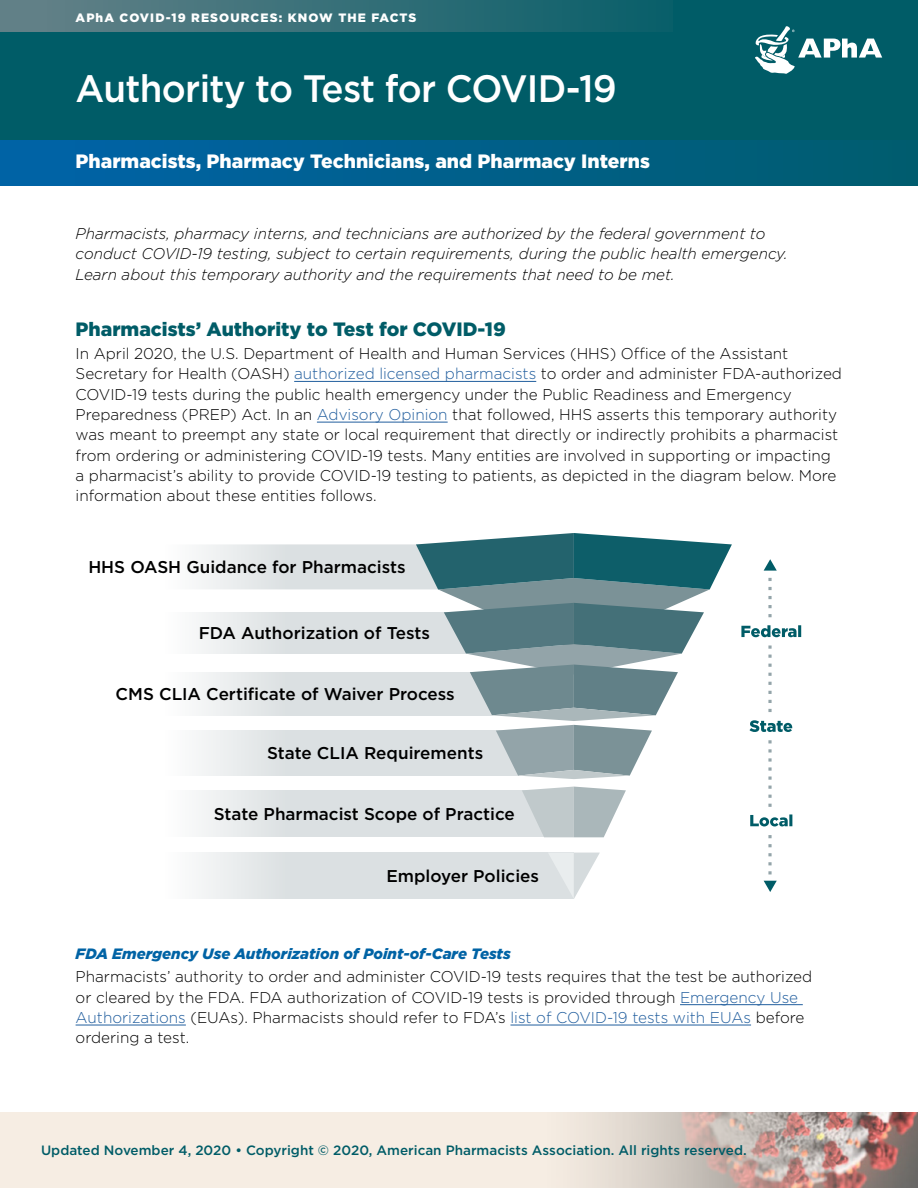
<style>
.page{position:relative;width:918px;height:1188px;background:#fff}
.page>*{position:absolute;margin:0;border:0;box-sizing:border-box;transform-origin:0 0}
.t1{font:500 38.1px "Gotham";letter-spacing:-.02em;color:#fff;scale:.96 1}
.t2{font:900 19.35px "Gotham";color:#fff}
.t3{font:900 19.35px "Gotham";color:#005c67}
.t4{font:500 17.1px "Gotham";color:#000}
.t5{font:300 15.6px/20.4px "Gotham";color:#000}
.t6{font:italic 300 15.6px/20.4px "Gotham";color:#000}
.t7{font:italic 900 15px "Gotham";color:#0063a5}
.t8{font:500 13.5px "Gotham";color:#005c67}
.t9{font:900 12.15px "Gotham";letter-spacing:.09em;color:#fff}
.s1{color:#215e9e}
</style>
<div class="page">
<div style="left:0;top:1112px;width:918px;height:76px;background:#f6ede3"></div>
<img style="left:592px;top:1112px;width:326px;height:76px">
<div style="left:0;top:0;width:918px;height:185px;background:#005c67"></div>
<div style="left:0;top:0;width:673px;height:31px;background:linear-gradient(to right,#668288,#085f69)"></div>
<svg style="left:755px;top:26px;width:127px;height:48px"></svg>
<div style="left:0;top:140px;width:918px;height:45px;background:linear-gradient(to right,#0063a9,#005c6e)"></div>
<hr style="left:294px;top:381px;width:242px;height:1px;background:#215e9e">
<hr style="left:317px;top:422px;width:131px;height:1px;background:#215e9e">
<div style="left:139px;top:790px;width:407px;height:47px;background:linear-gradient(to right,#f5f6f6,#cfd6d9)"></div>
<div style="left:139px;top:853px;width:435px;height:46px;background:linear-gradient(to right,#f3f5f5,#cfd6d9)"></div>
<svg style="left:522px;top:787px;width:104px;height:50px"></svg>
<svg style="left:199px;top:533px;width:533px;height:246px"></svg>
<svg style="left:548px;top:853px;width:52px;height:46px"></svg>
<svg style="left:764px;top:559px;width:13px;height:12px"></svg>
<svg style="left:764px;top:881px;width:13px;height:11px"></svg>
<svg style="left:741px;top:625px;width:60px;height:12px"></svg>
<svg style="left:750px;top:720px;width:42px;height:12px"></svg>
<svg style="left:750px;top:814px;width:42px;height:12px"></svg>
<svg style="left:768px;top:578px;width:4px;height:3px"></svg>
<svg style="left:768px;top:587px;width:4px;height:3px"></svg>
<svg style="left:768px;top:596px;width:4px;height:3px"></svg>
<svg style="left:768px;top:605px;width:4px;height:3px"></svg>
<svg style="left:768px;top:614px;width:4px;height:3px"></svg>
<svg style="left:768px;top:645px;width:4px;height:4px"></svg>
<svg style="left:768px;top:655px;width:4px;height:3px"></svg>
<svg style="left:768px;top:664px;width:4px;height:3px"></svg>
<svg style="left:768px;top:673px;width:4px;height:3px"></svg>
<svg style="left:768px;top:682px;width:4px;height:3px"></svg>
<svg style="left:768px;top:691px;width:4px;height:3px"></svg>
<svg style="left:768px;top:700px;width:4px;height:3px"></svg>
<svg style="left:768px;top:709px;width:4px;height:3px"></svg>
<svg style="left:768px;top:740px;width:4px;height:3px"></svg>
<svg style="left:768px;top:749px;width:4px;height:31px"></svg>
<svg style="left:768px;top:786px;width:4px;height:3px"></svg>
<svg style="left:768px;top:795px;width:4px;height:3px"></svg>
<svg style="left:768px;top:804px;width:4px;height:3px"></svg>
<svg style="left:768px;top:835px;width:4px;height:3px"></svg>
<svg style="left:768px;top:844px;width:4px;height:3px"></svg>
<svg style="left:768px;top:853px;width:4px;height:3px"></svg>
<svg style="left:768px;top:862px;width:4px;height:3px"></svg>
<svg style="left:768px;top:871px;width:4px;height:3px"></svg>
<hr style="left:680px;top:1004px;width:123px;height:1px;background:#215e9e">
<hr style="left:76px;top:1025px;width:110px;height:1px;background:#215e9e">
<hr style="left:510px;top:1025px;width:241px;height:1px;background:#215e9e">
<p class="t9" style="left:76px;top:10px;width:342px">APhA COVID-19 RESOURCES: KNOW THE FACTS</p>
<h1 class="t1" style="left:76px;top:64px;width:565px">Authority to Test for COVID-19</h1>
<p class="t2" style="left:76px;top:150px;width:576px">Pharmacists, Pharmacy Technicians, and Pharmacy Interns</p>
<p class="t6" style="left:76px;top:223px;width:713px">Pharmacists, pharmacy interns, and technicians are authorized by the federal government to conduct COVID-19 testing, subject to certain requirements, during the public health emergency.<br>Learn about this temporary authority and the requirements that need to be met.</p>
<p class="t3" style="left:76px;top:318px;width:432px">Pharmacists’ Authority to Test for COVID-19</p>
<p class="t5" style="left:76px;top:343px;width:768px">In April 2020, the U.S. Department of Health and Human Services (HHS) Office of the Assistant Secretary for Health (OASH) <span class="s1">authorized licensed pharmacists</span> to order and administer FDA-authorized COVID-19 tests during the public health emergency under the Public Readiness and Emergency Preparedness (PREP) Act. In an <span class="s1">Advisory Opinion</span> that followed, HHS asserts this temporary authority was meant to preempt any state or local requirement that directly or indirectly prohibits a pharmacist from ordering or administering COVID-19 tests. Many entities are involved in supporting or impacting a pharmacist’s ability to provide COVID-19 testing to patients, as depicted in the diagram below. More information about these entities follows.</p>
<p class="t4" style="left:88px;top:556px;width:319px">HHS OASH Guidance for Pharmacists</p>
<p class="t4" style="left:199px;top:622px;width:233px">FDA Authorization of Tests</p>
<p class="t4" style="left:116px;top:682px;width:341px">CMS CLIA Certificate of Waiver Process</p>
<p class="t4" style="left:267px;top:742px;width:218px">State CLIA Requirements</p>
<p class="t4" style="left:214px;top:803px;width:303px">State Pharmacist Scope of Practice</p>
<p class="t4" style="left:387px;top:865px;width:154px">Employer Policies</p>
<p class="t7" style="left:76px;top:945px;width:437px">FDA Emergency Use Authorization of Point-of-Care Tests</p>
<p class="t5" style="left:76px;top:966px;width:738px">Pharmacists’ authority to order and administer COVID-19 tests requires that the test be authorized or cleared by the FDA. FDA authorization of COVID-19 tests is provided through <span class="s1">Emergency Use Authorizations</span> (EUAs). Pharmacists should refer to FDA’s <span class="s1">list of COVID-19 tests with EUAs</span> before ordering a test.</p>
<p class="t8" style="left:41px;top:1142px;width:707px">Updated November 4, 2020 • Copyright © 2020, American Pharmacists Association. All rights reserved.</p>
</div>
